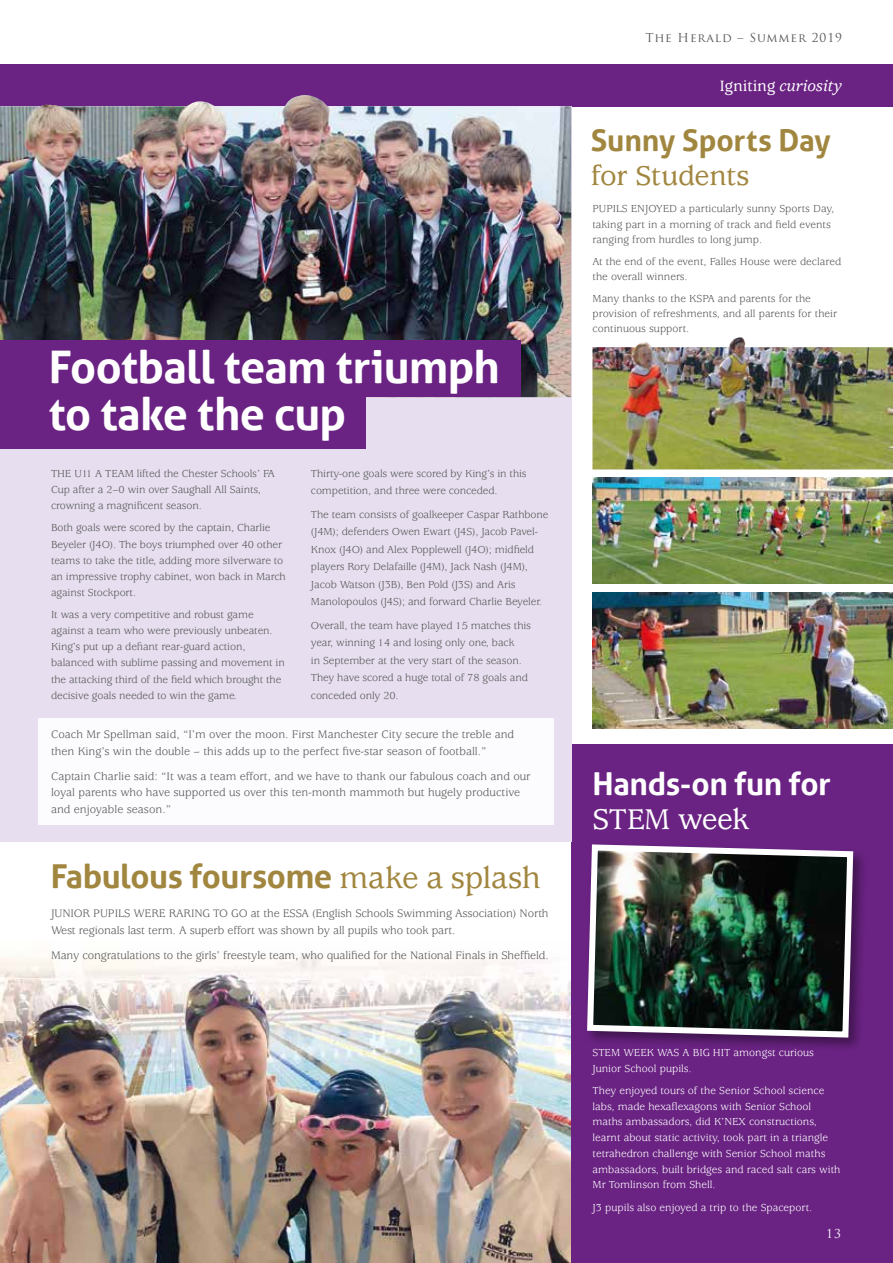
<style>
.page{position:relative;width:893px;height:1263px;background:#fff}
.page>*{position:absolute;margin:0;border:0;box-sizing:border-box;transform-origin:0 0}
.t1{font:700 45px/46.5px "Aller";letter-spacing:-.015em;color:#fff}
.t2{font:700 33px "Aller";letter-spacing:-.015em;color:#a1863f}
.t3{font:700 31.5px "Aller";letter-spacing:-.015em;color:#fff}
.t4{font:500 31.5px "Usherwood";letter-spacing:-.01em;color:#fff}
.t5{font:700 30px "Aller";letter-spacing:-.005em;color:#a1863f}
.t6{font:500 30px "Usherwood";letter-spacing:-.01em;color:#a1863f}
.t7{font:italic 500 16.5px "Usherwood";color:#fff}
.t8{font:12px/16.5px "Usherwood";letter-spacing:-.01em;color:#575756}
.t9{font:12px "Trajan Pro";letter-spacing:.075em;color:#575756}
.t10{font:12px "Trajan Pro";color:#fff}
.t11{font:11.25px/16px "Usherwood";letter-spacing:-.01em;color:#575756}
.t12{font:11.25px/15.8px "Usherwood";color:#fff}
.s1{font-family:"Usherwood";font-weight:500}
.s2{font-style:normal}
</style>
<div class="page">
<img style="left:1px;top:955px;width:570px;height:308px">
<img style="left:592px;top:593px;width:301px;height:136px">
<div style="left:571px;top:744px;width:322px;height:519px;background:#6a2383"></div>
<div style="left:584px;top:841px;width:284px;height:212px;background:#000;opacity:.4"></div>
<img style="left:584px;top:841px;width:272px;height:200px">
<img style="left:0;top:0;width:1px;height:1263px">
<div style="left:0;top:64px;width:893px;height:42px;background:#6a2383"></div>
<div style="left:0;top:106px;width:571px;height:736px;background:#e7dff0"></div>
<img style="left:0;top:95px;width:571px;height:302px">
<div style="left:0;top:341px;width:520px;height:56px;background:#6a2383"></div>
<div style="left:0;top:386px;width:366px;height:63px;background:#6a2383"></div>
<img style="left:592px;top:337px;width:301px;height:132px">
<img style="left:592px;top:477px;width:301px;height:107px">
<div style="left:38px;top:719px;width:516px;height:106px;background:#fff"></div>
<h1 class="t1" style="left:49px;top:344px;width:453px">Football team triumph to take the cup</h1>
<p class="t11" style="left:51px;top:466px;width:225px">THE U11 A TEAM lifted the Chester Schools’ FA<br>Cup after a 2–0 win over Saughall All Saints, crowning a magnificent season.</p>
<p class="t11" style="left:51px;top:520px;width:236px">Both goals were scored by the captain, Charlie Beyeler (J4O). The boys triumphed over 40 other teams to take the title, adding more silverware to an impressive trophy cabinet, won back in March against Stockport.</p>
<p class="t11" style="left:51px;top:607px;width:235px">It was a very competitive and robust game against a team who were previously unbeaten.<br>King’s put up a defiant rear-guard action, balanced with sublime passing and movement in the attacking third of the field which brought the decisive goals needed to win the game.</p>
<p class="t11" style="left:311px;top:465px;width:217px;line-height:17.4px">Thirty-one goals were scored by King’s in this competition, and three were conceded.</p>
<p class="t11" style="left:311px;top:506px;width:239px;line-height:17.4px">The team consists of goalkeeper Caspar Rathbone (J4M); defenders Owen Ewart (J4S), Jacob Pavel-Knox (J4O) and Alex Popplewell (J4O); midfield players Rory Delafaille (J4M), Jack Nash (J4M), Jacob Watson (J3B), Ben Pold (J3S) and Aris Manolopoulos (J4S); and forward Charlie Beyeler.</p>
<p class="t11" style="left:311px;top:617px;width:222px;line-height:17.4px">Overall, the team have played 15 matches this year, winning 14 and losing only one, back<br>in September at the very start of the season.<br>They have scored a huge total of 78 goals and conceded only 20.</p>
<p class="t8" style="left:51px;top:726px;width:465px">Coach Mr Spellman said, “I’m over the moon. First Manchester City secure the treble and then King’s win the double – this adds up to the perfect five-star season of football.”</p>
<p class="t8" style="left:51px;top:768px;width:481px">Captain Charlie said: “It was a team effort, and we have to thank our fabulous coach and our loyal parents who have supported us over this ten-month mammoth but hugely productive and enjoyable season.”</p>
<h2 class="t2" style="left:51px;top:856px;width:492px">Fabulous foursome <span class="s1">make a splash</span></h2>
<p class="t8" style="left:51px;top:906px;width:499px">JUNIOR PUPILS WERE RARING TO GO at the ESSA (English Schools Swimming Association) North<br>West regionals last term. A superb effort was shown by all pupils who took part.</p>
<p class="t8" style="left:51px;top:947px;width:499px">Many congratulations to the girls’ freestyle team, who qualified for the National Finals in Sheffield.</p>
<p class="t9" style="left:645px;top:30px;width:198px">The Herald – Summer 2019</p>
<h3 class="t7" style="left:720px;top:77px;width:123px"><span class="s2">Igniting</span> curiosity</h3>
<h3 class="t5" style="left:591px;top:122px;width:242px">Sunny Sports Day</h3>
<h3 class="t6" style="left:591px;top:159px;width:160px">for Students</h3>
<p class="t11" style="left:592px;top:201px;width:243px;line-height:15.3px">PUPILS ENJOYED a particularly sunny Sports Day, taking part in a morning of track and field events ranging from hurdles to long jump.</p>
<p class="t11" style="left:592px;top:254px;width:250px;line-height:15.3px">At the end of the event, Falles House were declared the overall winners.</p>
<p class="t11" style="left:592px;top:291px;width:246px;line-height:15.3px">Many thanks to the KSPA and parents for the provision of refreshments, and all parents for their continuous support.</p>
<h3 class="t3" style="left:592px;top:764px;width:240px">Hands-on fun for</h3>
<h3 class="t4" style="left:592px;top:802px;width:158px">STEM week</h3>
<p class="t12" style="left:592px;top:1045px;width:223px">STEM WEEK WAS A BIG HIT amongst curious<br>Junior School pupils.</p>
<p class="t12" style="left:592px;top:1083px;width:249px">They enjoyed tours of the Senior School science labs, made hexaflexagons with Senior School maths ambassadors, did K’NEX constructions, learnt about static activity, took part in a triangle tetrahedron challenge with Senior School maths ambassadors, built bridges and raced salt cars with Mr Tomlinson from Shell.</p>
<p class="t12" style="left:592px;top:1199px;width:221px">J3 pupils also enjoyed a trip to the Spaceport.</p>
<p class="t10" style="left:826px;top:1225px;width:16px">13</p>
</div>
